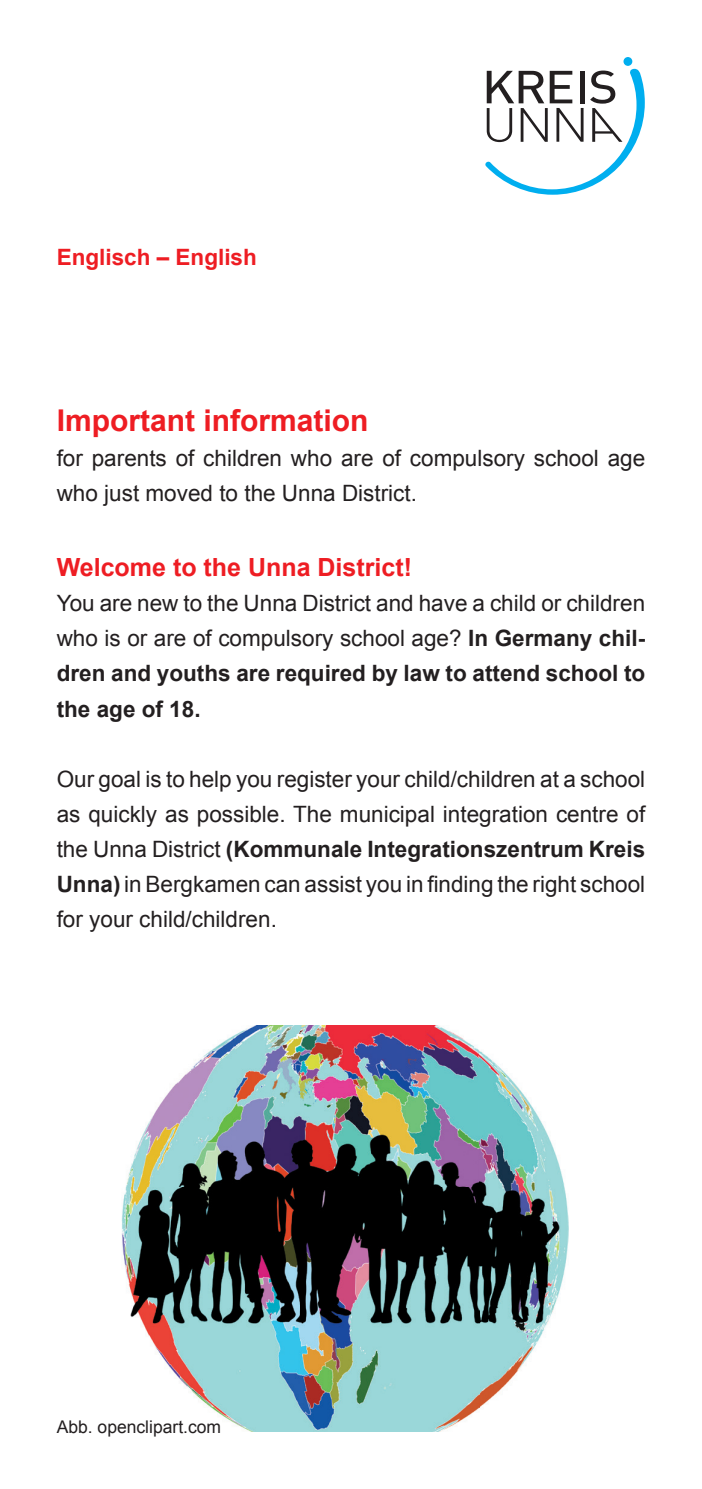
<style>
.page{position:relative;width:702px;height:1489px;background:#fff}
.page>*{position:absolute;margin:0;border:0;box-sizing:border-box;transform-origin:0 0}
.t1{font:700 30px "Arial";color:#ee1d23}
.t2{font:700 25px "Arial";color:#ee1d23}
.t3{font:22.5px/35px "Arial";color:#231f20;text-align:justify}
.t4{font:700 22.5px "Arial";color:#ee1d23}
.t5{font:17.5px "Arial";color:#231f20}
.s1{font-weight:700}
</style>
<div class="page">
<div style="left:623px;top:57px;width:9px;height:9px;background:#00aeef;border-radius:50%"></div>
<svg style="left:485px;top:68px;width:159px;height:127px"></svg>
<img style="left:122px;top:1025px;width:446px;height:406px">
<p class="t4" style="left:57px;top:242px;width:202px">Englisch – English</p>
<h1 class="t1" style="left:57px;top:401px;width:313px">Important information</h1>
<p class="t3" style="left:57px;top:441px;width:590px">for parents of children who are of compulsory school age who just moved to the Unna District.</p>
<p class="t2" style="left:57px;top:551px;width:357px">Welcome to the Unna District!</p>
<p class="t3" style="left:57px;top:586px;width:590px">You are new to the Unna District and have a child or children who is or are of compulsory school age? <span class="s1">In Germany chil&shy;dren and youths are required by law to attend school to the age of 18.</span></p>
<p class="t3" style="left:57px;top:761px;width:590px">Our goal is to help you register your child/children at a school as quickly as possible. The municipal integration centre of the Unna District <span class="s1">(Kommunale Integrationszentrum Kreis Unna)</span> in Bergkamen can assist you in finding the right school for your child/children.</p>
<p class="t5" style="left:57px;top:1415px;width:166px">Abb. openclipart.com</p>
</div>
